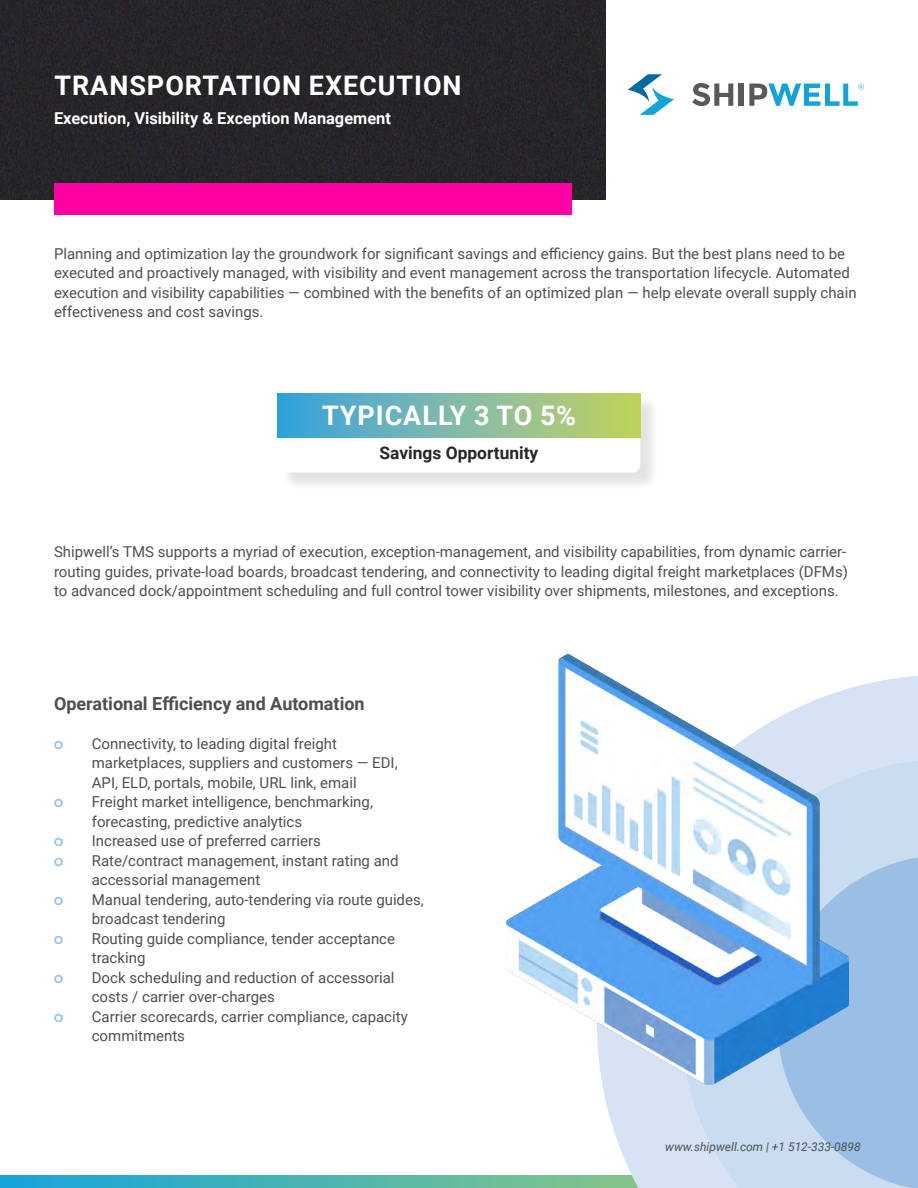
<style>
.page{position:relative;width:918px;height:1188px;background:#fff}
.page>*{position:absolute;margin:0;border:0;box-sizing:border-box;transform-origin:0 0}
.t1{font:700 27px "Roboto";letter-spacing:.035em;color:#fff}
.t2{font:700 18px "Roboto";color:#4d4f52}
.t3{font:700 17.4px "Roboto";color:#28262b}
.t4{font:700 16.35px "Roboto";color:#fff}
.t5{font:15px/19.5px "Roboto";color:#4d4f52}
.t6{font:600 15px "Montserrat";color:#99c1e7}
.t7{font:italic 12px "Roboto";color:#4d4f52}
</style>
<div class="page">
<svg style="left:0;top:1175px;width:597px;height:13px;background:#49b3b3"></svg>
<svg style="left:597px;top:676px;width:321px;height:512px;background:#d8e5f1"></svg>
<svg style="left:682px;top:759px;width:236px;height:429px;background:#cbddf0"></svg>
<svg style="left:777px;top:855px;width:141px;height:333px;background:#a2c3e6"></svg>
<svg style="left:692px;top:83px;width:41px;height:23px"></svg>
<div style="left:739px;top:84px;width:5px;height:22px;background:#59595c"></div>
<svg style="left:628px;top:74px;width:46px;height:41px"></svg>
<svg style="left:749px;top:83px;width:115px;height:23px"></svg>
<div style="left:0;top:0;width:606px;height:199px;background:#27252a"></div>
<img style="left:507px;top:655px;width:341px;height:430px">
<div style="left:54px;top:183px;width:517px;height:32px;background:#ff00a2"></div>
<div style="left:280px;top:396px;width:379px;height:95px;background:#000;opacity:.11"></div>
<div style="left:278px;top:429px;width:362px;height:44px;background:#fff;border-radius:7px"></div>
<svg style="left:278px;top:393px;width:362px;height:44px;background:#7fbaa3"></svg>
<h1 class="t1" style="left:54px;top:67px;width:409px">TRANSPORTATION EXECUTION</h1>
<p class="t4" style="left:54px;top:106px;width:339px">Execution, Visibility &amp; Exception Management</p>
<p class="t5" style="left:54px;top:243px;width:804px">Planning and optimization lay the groundwork for significant savings and efficiency gains. But the best plans need to be executed and proactively managed, with visibility and event management across the transportation lifecycle. Automated execution and visibility capabilities — combined with the benefits of an optimized plan — help elevate overall supply chain effectiveness and cost savings.</p>
<h1 class="t1" style="left:322px;top:397px;width:256px">TYPICALLY 3 TO 5%</h1>
<p class="t3" style="left:380px;top:441px;width:160px">Savings Opportunity</p>
<p class="t5" style="left:54px;top:542px;width:796px;text-align:justify">Shipwell’s TMS supports a myriad of execution, exception-management, and visibility capabilities, from dynamic carrier&shy;routing guides, private-load boards, broadcast tendering, and connectivity to leading digital freight marketplaces (DFMs) to advanced dock/appointment scheduling and full control tower visibility over shipments, milestones, and exceptions.</p>
<p class="t2" style="left:54px;top:691px;width:312px">Operational Efficiency and Automation</p>
<p class="t6" style="left:54px;top:733px;width:11px">o</p>
<p class="t5" style="left:92px;top:733px;width:307px">Connectivity, to leading digital freight marketplaces, suppliers and customers — EDI,<br>API, ELD, portals, mobile, URL link, email</p>
<p class="t6" style="left:54px;top:792px;width:11px">o</p>
<p class="t5" style="left:92px;top:792px;width:283px">Freight market intelligence, benchmarking, forecasting, predictive analytics</p>
<p class="t6" style="left:54px;top:831px;width:11px">o</p>
<p class="t5" style="left:92px;top:831px;width:231px">Increased use of preferred carriers</p>
<p class="t6" style="left:54px;top:850px;width:11px">o</p>
<p class="t5" style="left:92px;top:850px;width:308px">Rate/contract management, instant rating and accessorial management</p>
<p class="t6" style="left:54px;top:889px;width:11px">o</p>
<p class="t5" style="left:92px;top:889px;width:333px">Manual tendering, auto-tendering via route guides, broadcast tendering</p>
<p class="t6" style="left:54px;top:928px;width:11px">o</p>
<p class="t5" style="left:92px;top:928px;width:305px">Routing guide compliance, tender acceptance tracking</p>
<p class="t6" style="left:54px;top:967px;width:11px">o</p>
<p class="t5" style="left:92px;top:967px;width:304px">Dock scheduling and reduction of accessorial costs / carrier over-charges</p>
<p class="t6" style="left:54px;top:1006px;width:11px">o</p>
<p class="t5" style="left:92px;top:1006px;width:318px">Carrier scorecards, carrier compliance, capacity commitments</p>
<p class="t7" style="left:665px;top:1138px;width:197px">www.shipwell.com | +1 512-333-0898</p>
</div>
